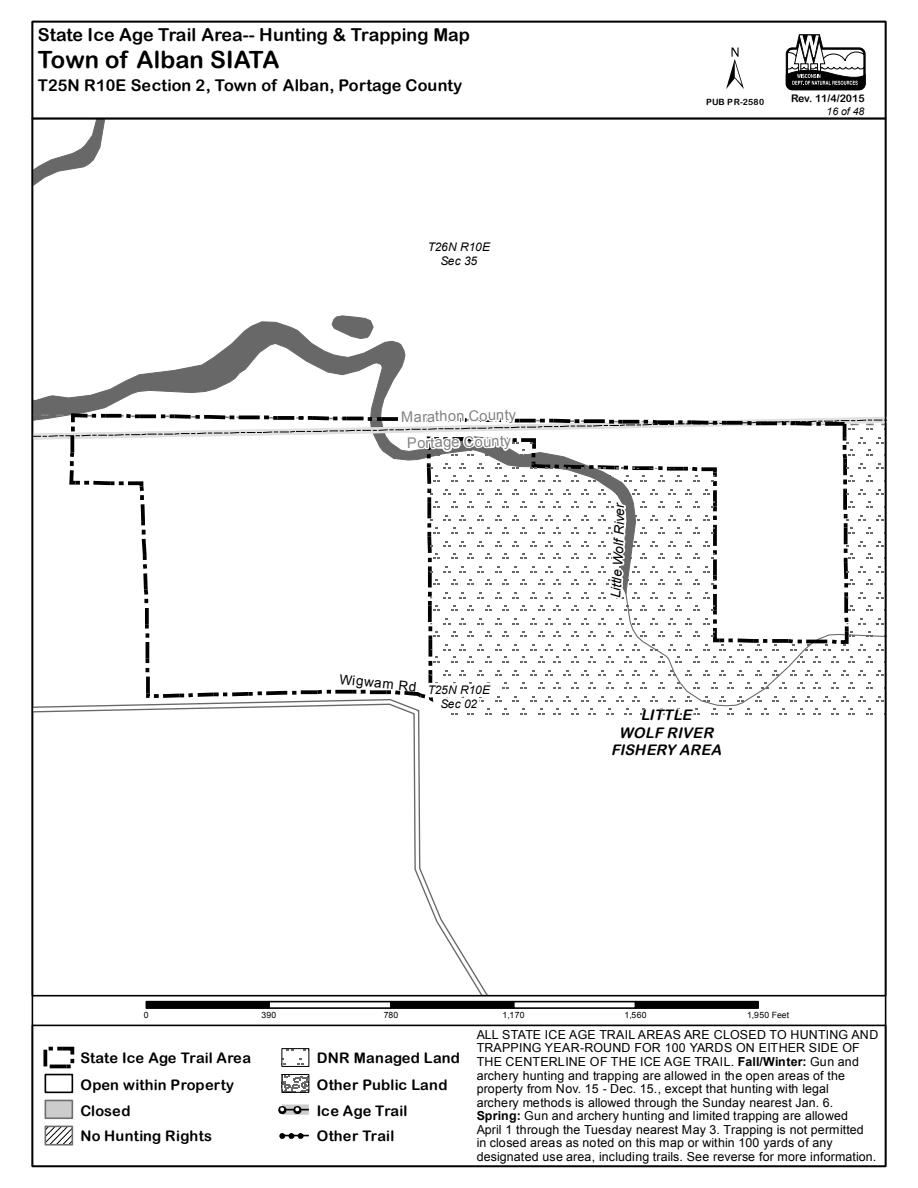
<style>
.page{position:relative;width:918px;height:1188px;background:#fff}
.page>*{position:absolute;margin:0;border:0;box-sizing:border-box;transform-origin:0 0}
.t1{font:23.7px "Arial Rounded MT Bold";letter-spacing:.005em;color:#000}
.t2{font:17.85px "Arial Rounded MT Bold";color:#000}
.t3{font:16.2px "Arial Rounded MT Bold";letter-spacing:.005em;color:#000}
.t4{font:14.55px/26.1px "Arial Rounded MT Bold";letter-spacing:.015em;color:#000}
.t5{font:14.55px "Arial";color:#828282}
.t6{font:italic 14.55px/17.2px "Arial Rounded MT Bold";color:#000;text-align:center}
.t7{font:13.5px "Arial";color:#000}
.t8{font:italic 13.5px "Arial";color:#000}
.t9{font:12.45px/13.5px "Arial";letter-spacing:.01em;color:#000}
.t10{font:italic 11.85px/14.1px "Arial";letter-spacing:-.01em;color:#000;text-align:center}
.t11{font:10.5px "Arial Rounded MT Bold";color:#000}
.t12{font:italic 10.5px "Arial";color:#000}
.t13{font:8.7px "Arial";letter-spacing:.005em;color:#000}
.t14{font:8.7px "Arial Rounded MT Bold";letter-spacing:.03em;color:#000}
.s1{font-weight:700}
</style>
<div class="page">
<svg style="left:35px;top:120px;width:371px;height:276px"></svg>
<svg style="left:413px;top:759px;width:74px;height:235px"></svg>
<div style="left:32px;top:21px;width:854px;height:99px;border:2px solid #000"></div>
<div style="left:32px;top:1025px;width:854px;height:142px;border:2px solid #000"></div>
<svg style="left:726px;top:48px;width:18px;height:41px"></svg>
<div style="left:146px;top:1001px;width:124px;height:8px;background:#000;border:2px solid #000"></div>
<div style="left:268px;top:1001px;width:124px;height:8px;border:2px solid #000"></div>
<div style="left:390px;top:1001px;width:124px;height:8px;background:#000;border:2px solid #000"></div>
<div style="left:513px;top:1001px;width:123px;height:8px;border:2px solid #000"></div>
<div style="left:635px;top:1001px;width:124px;height:8px;background:#000;border:2px solid #000"></div>
<svg style="left:43px;top:1050px;width:4px;height:16px"></svg>
<svg style="left:49px;top:1046px;width:26px;height:22px"></svg>
<hr style="left:50px;top:1065px;width:16px;height:3px;background:#000">
<div style="left:45px;top:1074px;width:28px;height:19px;background:#fff;border:2px solid #000"></div>
<div style="left:45px;top:1100px;width:28px;height:19px;background:#ccc;border:2px solid #6e6e6e"></div>
<svg style="left:48px;top:1129px;width:22px;height:14px"></svg>
<div style="left:45px;top:1126px;width:28px;height:20px;border:2px solid #6e6e6e"></div>
<div style="left:282px;top:1048px;width:27px;height:19px;border:1px solid #000"></div>
<svg style="left:284px;top:1076px;width:23px;height:15px"></svg>
<div style="left:282px;top:1074px;width:27px;height:19px;border:1px solid #000"></div>
<div style="left:282px;top:1105px;width:27px;height:10px;background:#d4d4d4"></div>
<svg style="left:278px;top:1106px;width:31px;height:8px"></svg>
<svg style="left:279px;top:1133px;width:30px;height:6px"></svg>
<svg style="left:786px;top:34px;width:80px;height:56px"></svg>
<svg style="left:32px;top:396px;width:854px;height:363px"></svg>
<h2 class="t2" style="left:38px;top:24px;width:434px">State Ice Age Trail Area-- Hunting &amp; Trapping Map</h2>
<h3 class="t3" style="left:38px;top:76px;width:426px">T25N R10E Section 2, Town of Alban, Portage County</h3>
<h1 class="t1" style="left:38px;top:45px;width:243px">Town of Alban SIATA</h1>
<p class="t10" style="left:428px;top:240px;width:64px">T26N R10E<br>Sec 35</p>
<p class="t5" style="left:401px;top:407px;width:116px;rotate:-1deg">Marathon County</p>
<p class="t5" style="left:407px;top:433px;width:105px;rotate:-1deg">Portage County</p>
<p class="t7" style="left:340px;top:670px;width:79px;rotate:6deg">Wigwam Rd</p>
<p class="t10" style="left:428px;top:683px;width:64px">T25N R10E<br>Sec 02</p>
<p class="t14" style="left:706px;top:97px;width:60px">PUB PR-2580</p>
<p class="t11" style="left:791px;top:92px;width:75px">Rev. 11/4/2015</p>
<p class="t12" style="left:827px;top:104px;width:39px">16 of 48</p>
<p class="t8" style="left:611px;top:508px;width:7px;rotate:-90deg">r</p>
<p class="t6" style="left:611px;top:706px;width:115px">LITTLE<br>WOLF RIVER<br>FISHERY AREA</p>
<p class="t13" style="left:144px;top:1009px;width:6px">0</p>
<p class="t13" style="left:262px;top:1009px;width:16px">390</p>
<p class="t13" style="left:384px;top:1009px;width:16px">780</p>
<p class="t13" style="left:502px;top:1009px;width:24px">1,170</p>
<p class="t13" style="left:625px;top:1009px;width:24px">1,560</p>
<p class="t13" style="left:747px;top:1009px;width:44px">1,950 Feet</p>
<p class="t4" style="left:80px;top:1045px;width:172px">State Ice Age Trail Area<br>Open within Property<br>Closed<br>No Hunting Rights</p>
<p class="t4" style="left:317px;top:1045px;width:145px">DNR Managed Land<br>Other Public Land<br>Ice Age Trail<br>Other Trail</p>
<p class="t9" style="left:477px;top:1028px;width:403px">ALL STATE ICE AGE TRAIL AREAS ARE CLOSED TO HUNTING AND TRAPPING YEAR-ROUND FOR 100 YARDS ON EITHER SIDE OF THE CENTERLINE OF THE ICE AGE TRAIL. <span class="s1">Fall/Winter:</span> Gun and archery hunting and trapping are allowed in the open areas of the property from Nov. 15 - Dec. 15., except that hunting with legal<br>archery methods is allowed through the Sunday nearest Jan. 6.<br><span class="s1">Spring:</span> Gun and archery hunting and limited trapping are allowed<br>April 1 through the Tuesday nearest May 3. Trapping is not permitted<br>in closed areas as noted on this map or within 100 yards of any designated use area, including trails. See reverse for more information.</p>
</div>
